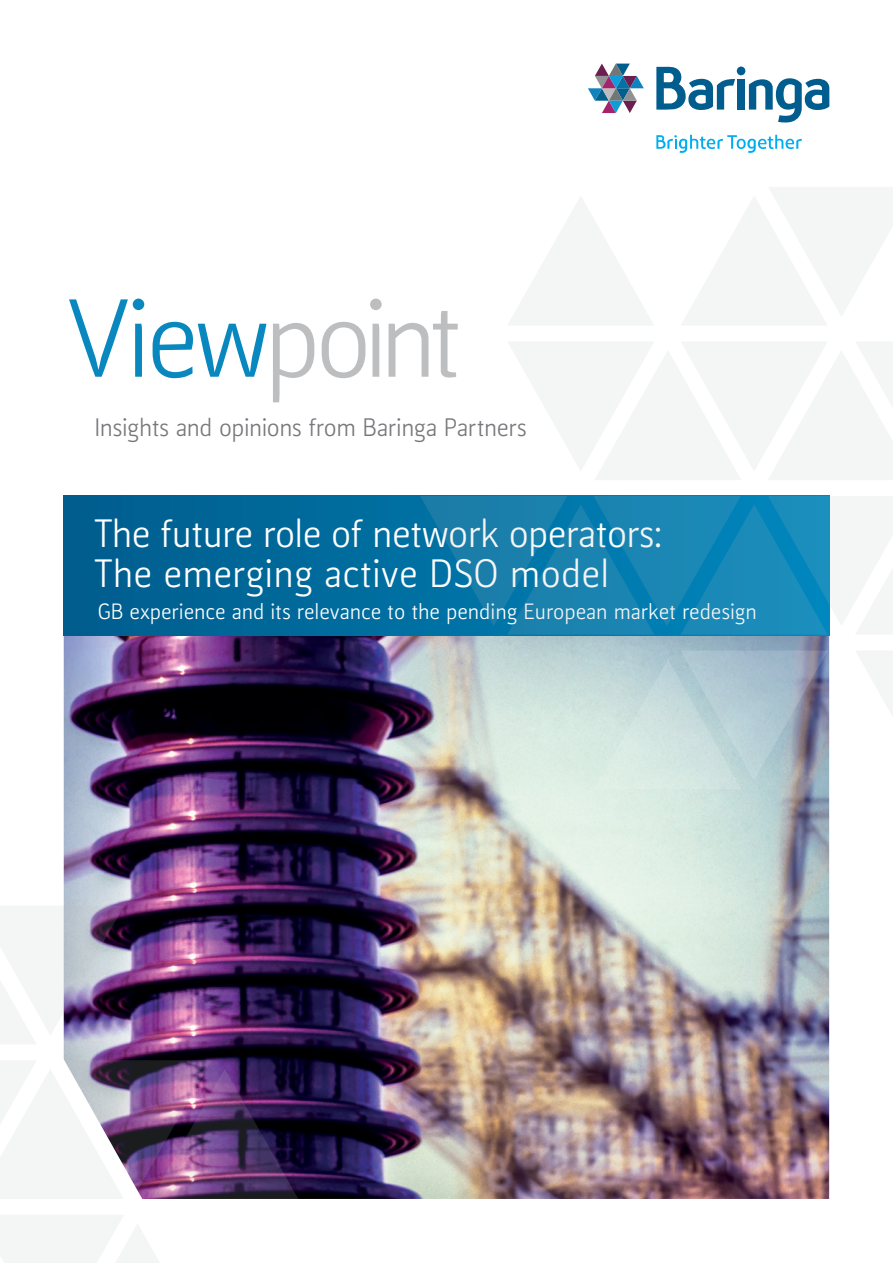
<style>
.page{position:relative;width:893px;height:1263px;background:#fff}
.page>*{position:absolute;margin:0;border:0;box-sizing:border-box;transform-origin:0 0}
.t1{font:105px "Kofi Pure Sans";letter-spacing:-.055em;color:#bdbec0}
.t2{font:37.5px "Kofi Pure Sans";letter-spacing:-.015em;color:#fff}
.t3{font:37.5px "Kofi Pure Sans";letter-spacing:.005em;color:#fff}
.t4{font:24px "Kofi Pure Sans";letter-spacing:-.015em;color:#77787b}
.t5{font:21px "Kofi Pure Sans";color:#fff}
.s1{color:#0988c0}
</style>
<div class="page">
<img style="left:64px;top:635px;width:765px;height:564px">
<div style="left:64px;top:495px;width:765px;height:140px;background:#006798"></div>
<svg style="left:0;top:1215px;width:159px;height:48px"></svg>
<svg style="left:0;top:906px;width:124px;height:138px"></svg>
<img style="left:0;top:1060px;width:298px;height:139px">
<svg style="left:420px;top:496px;width:473px;height:139px"></svg>
<svg style="left:508px;top:197px;width:145px;height:128px"></svg>
<svg style="left:682px;top:187px;width:211px;height:138px"></svg>
<svg style="left:509px;top:342px;width:384px;height:138px"></svg>
<svg style="left:594px;top:650px;width:234px;height:139px;background:#b6c9cf"></svg>
<div style="left:737px;top:79px;width:8px;height:31px;background:#005d8e"></div>
<svg style="left:749px;top:78px;width:80px;height:45px"></svg>
<svg style="left:656px;top:67px;width:79px;height:43px"></svg>
<div style="left:737px;top:67px;width:8px;height:8px;background:#005d8e;border-radius:50%"></div>
<svg style="left:588px;top:64px;width:56px;height:49px"></svg>
<svg style="left:656px;top:135px;width:146px;height:18px"></svg>
<svg style="left:856px;top:651px;width:37px;height:64px"></svg>
<h1 class="t1" style="left:69px;top:272px;width:395px"><span class="s1">View</span>point</h1>
<p class="t4" style="left:95px;top:412px;width:434px">Insights and opinions from Baringa Partners</p>
<h2 class="t2" style="left:95px;top:510px;width:570px">The future role of network operators:</h2>
<h2 class="t3" style="left:95px;top:550px;width:516px">The emerging active DSO model</h2>
<p class="t5" style="left:98px;top:598px;width:660px">GB experience and its relevance to the pending European market redesign</p>
</div>
